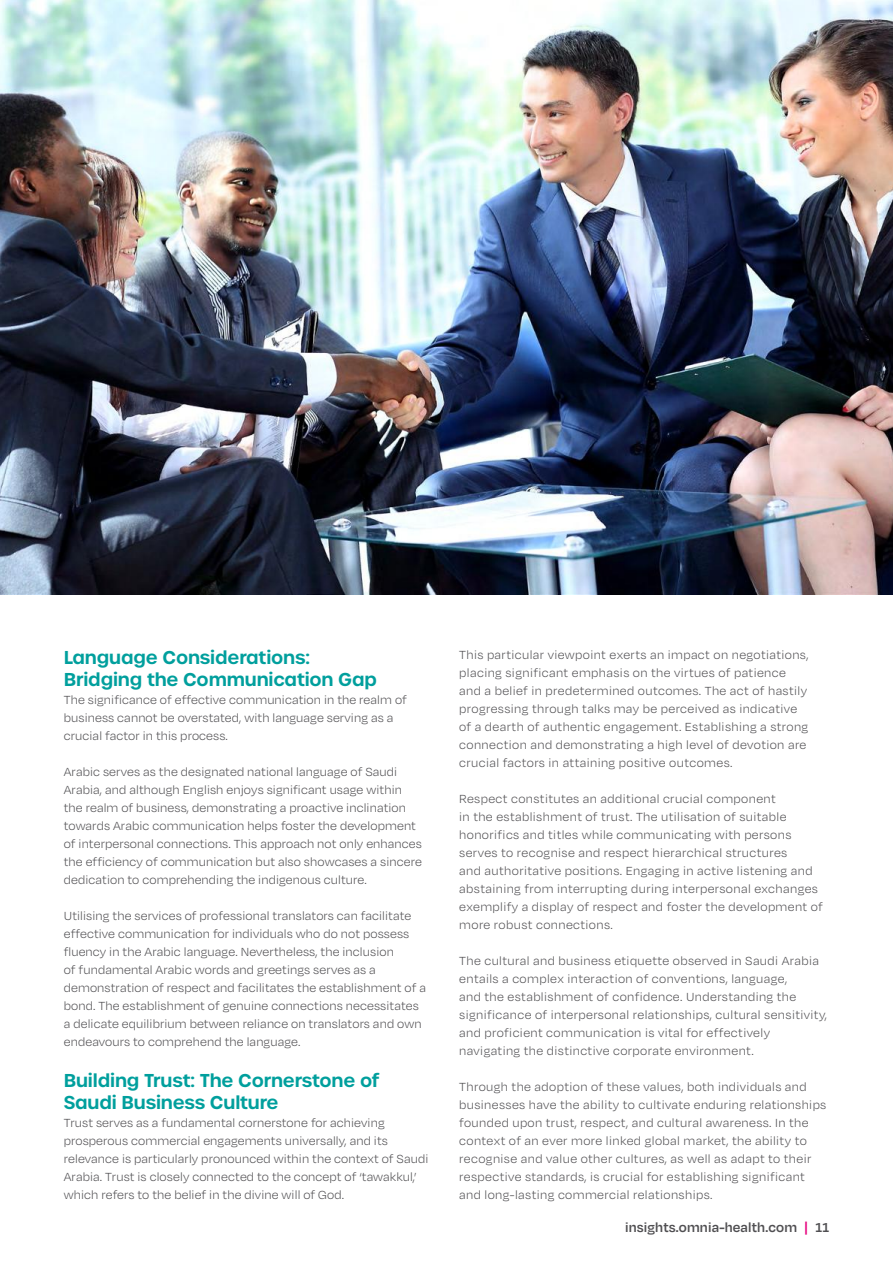
<style>
.page{position:relative;width:893px;height:1263px;background:#fff}
.page>*{position:absolute;margin:0;border:0;box-sizing:border-box;transform-origin:0 0}
.t1{font:600 18px/22.5px "Urbane";letter-spacing:-.01em;color:#009f9d}
.t2{font:600 15px "Degular";letter-spacing:.01em;color:#504f52}
.t3{font:600 15px "Degular";color:#e6007d}
.t4{font:300 13.5px/18px "Degular";letter-spacing:.025em;color:#504f52}
</style>
<div class="page">
<img style="left:0;top:0;width:893px;height:594px">
<h1 class="t1" style="left:64px;top:646px;width:315px">Language Considerations:<br>Bridging the Communication Gap</h1>
<p class="t4" style="left:64px;top:690px;width:345px">The significance of effective communication in the realm of business cannot be overstated, with language serving as a crucial factor in this process.</p>
<p class="t4" style="left:64px;top:762px;width:360px">Arabic serves as the designated national language of Saudi Arabia, and although English enjoys significant usage within the realm of business, demonstrating a proactive inclination towards Arabic communication helps foster the development of interpersonal connections. This approach not only enhances the efficiency of communication but also showcases a sincere dedication to comprehending the indigenous culture.</p>
<p class="t4" style="left:64px;top:906px;width:364px">Utilising the services of professional translators can facilitate effective communication for individuals who do not possess fluency in the Arabic language. Nevertheless, the inclusion<br>of fundamental Arabic words and greetings serves as a demonstration of respect and facilitates the establishment of a bond. The establishment of genuine connections necessitates a delicate equilibrium between reliance on translators and own endeavours to comprehend the language.</p>
<h1 class="t1" style="left:64px;top:1069px;width:317px">Building Trust: The Cornerstone of<br>Saudi Business Culture</h1>
<p class="t4" style="left:64px;top:1113px;width:366px">Trust serves as a fundamental cornerstone for achieving prosperous commercial engagements universally, and its relevance is particularly pronounced within the context of Saudi Arabia. Trust is closely connected to the concept of ‘tawakkul‘, which refers to the belief in the divine will of God.</p>
<p class="t4" style="left:459px;top:645px;width:351px">This particular viewpoint exerts an impact on negotiations, placing significant emphasis on the virtues of patience and a belief in predetermined outcomes. The act of hastily progressing through talks may be perceived as indicative of a dearth of authentic engagement. Establishing a strong connection and demonstrating a high level of devotion are crucial factors in attaining positive outcomes.</p>
<p class="t4" style="left:459px;top:789px;width:365px">Respect constitutes an additional crucial component<br>in the establishment of trust. The utilisation of suitable honorifics and titles while communicating with persons serves to recognise and respect hierarchical structures<br>and authoritative positions. Engaging in active listening and abstaining from interrupting during interpersonal exchanges exemplify a display of respect and foster the development of more robust connections.</p>
<p class="t4" style="left:459px;top:951px;width:369px">The cultural and business etiquette observed in Saudi Arabia entails a complex interaction of conventions, language,<br>and the establishment of confidence. Understanding the significance of interpersonal relationships, cultural sensitivity, and proficient communication is vital for effectively navigating the distinctive corporate environment.</p>
<p class="t4" style="left:459px;top:1077px;width:369px">Through the adoption of these values, both individuals and businesses have the ability to cultivate enduring relationships founded upon trust, respect, and cultural awareness In. the context of an ever more linked global market, the ability to recognise and value other cultures, as well as adapt to their respective standards is, crucial for establishing significant and long-lasting commercial relationships.</p>
<p class="t2" style="left:625px;top:1218px;width:174px">insights.omnia-health.com</p>
<p class="t3" style="left:804px;top:1218px;width:5px">|</p>
<p class="t2" style="left:815px;top:1218px;width:15px">11</p>
</div>
